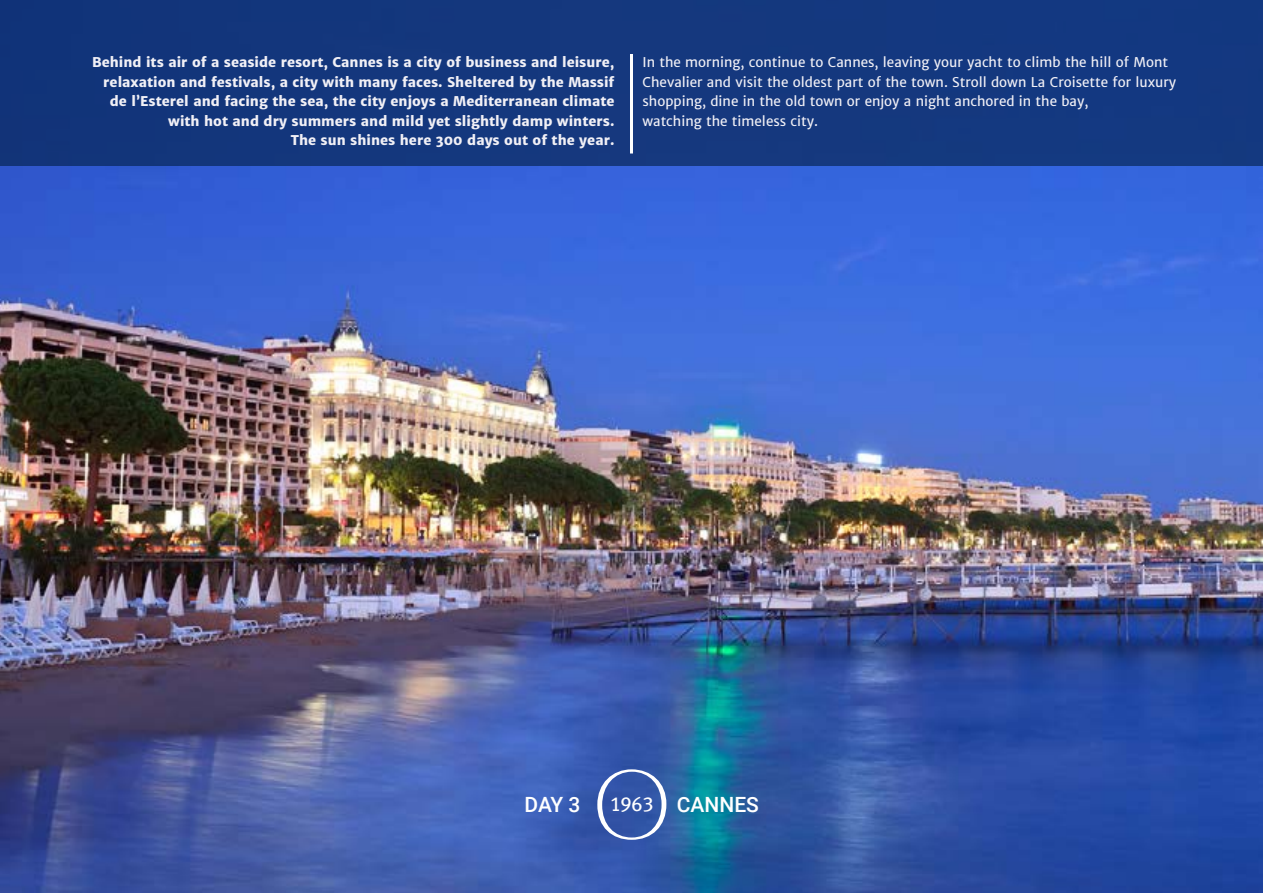
<style>
.page{position:relative;width:1263px;height:893px;background:#fff}
.page>*{position:absolute;margin:0;border:0;box-sizing:border-box;transform-origin:0 0}
.t1{font:500 21px "Roboto";color:#fff}
.t2{font:800 13.5px/19.5px "Merriweather Sans";color:#f1f0f6;text-align:right}
.t3{font:13.5px/19.5px "Merriweather Sans";color:#f1f0f6}
.s1{font-family:"Meta Plus Book Caps";font-weight:400;font-size:20.4px}
</style>
<div class="page">
<img style="left:0;top:166px;width:1263px;height:727px">
<div style="left:0;top:0;width:1263px;height:166px;background:#14387e"></div>
<hr style="left:630px;top:54px;width:3px;height:99px;background:#fff">
<svg style="left:597px;top:769px;width:69px;height:71px;background:#516fb4"></svg>
<p class="t2" style="left:92px;top:53px;width:524px">Behind its air of a seaside resort, Cannes is a city of business and leisure, relaxation and festivals, a city with many faces. Sheltered by the Massif de l’Esterel and facing the sea, the city enjoys a Mediterranean climate with hot and dry summers and mild yet slightly damp winters.<br>The sun shines here 300 days out of the year.</p>
<p class="t3" style="left:642px;top:53px;width:535px">In the morning, continue to Cannes, leaving your yacht to climb the hill of Mont Chevalier and visit the oldest part of the town. Stroll down La Croisette for luxury shopping, dine in the old town or enjoy a night anchored in the bay,<br>watching the timeless city.</p>
<h1 class="t1" style="left:524px;top:789px;width:57px">DAY 3</h1>
<h1 class="t1" style="left:610px;top:789px;width:150px"><span class="s1">1963</span> CANNES</h1>
</div>
